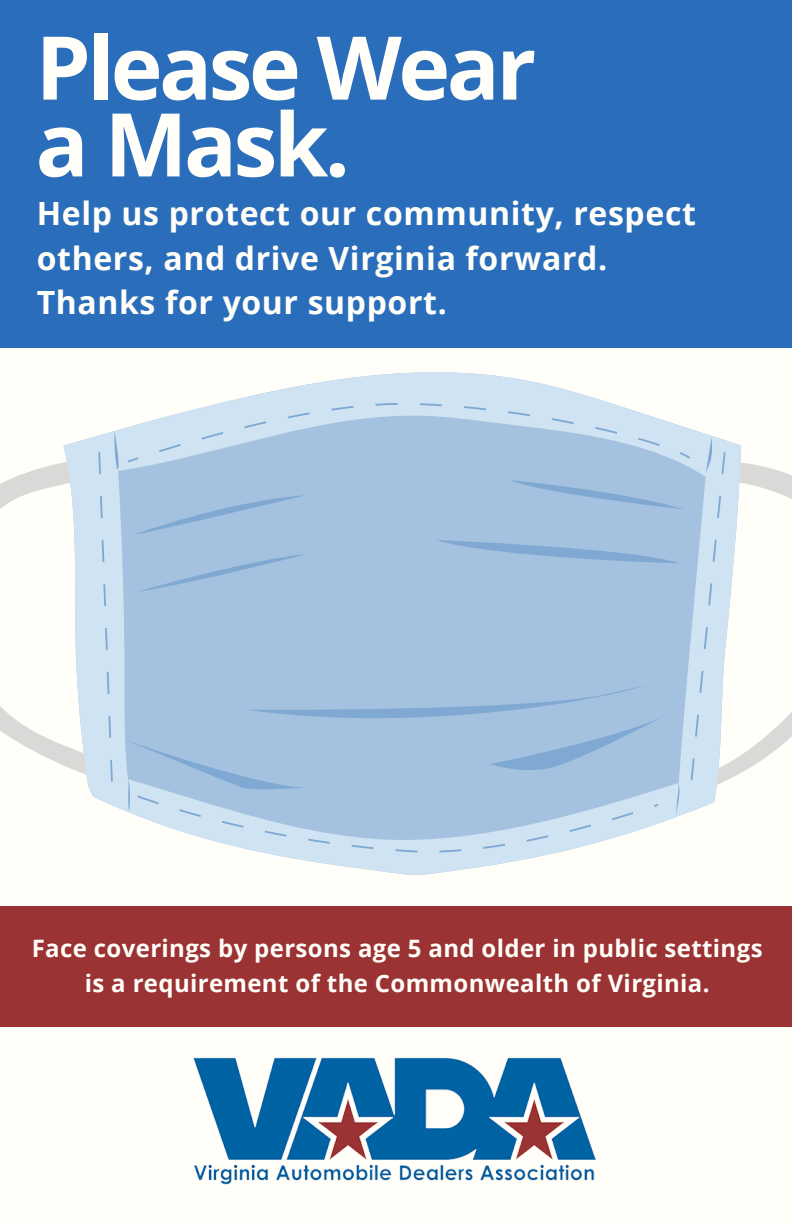
<style>
.page{position:relative;width:792px;height:1224px;background:#fffef9}
.page>*{position:absolute;margin:0;border:0;box-sizing:border-box;transform-origin:0 0}
.t1{font:700 88px/76.8px "Open Sans";letter-spacing:-.04em;color:#fffef9}
.t2{font:700 32px/44.5px "Open Sans";letter-spacing:.02em;color:#fffef9}
.t3{font:700 24px/34.7px "Open Sans";letter-spacing:.015em;color:#fffef9;text-align:center}
</style>
<div class="page">
<img style="left:193px;top:1058px;width:403px;height:127px">
<svg style="left:0;top:462px;width:792px;height:311px"></svg>
<svg style="left:64px;top:372px;width:677px;height:503px"></svg>
<svg style="left:98px;top:403px;width:628px;height:449px;background:#afc9e3"></svg>
<div style="left:0;top:0;width:792px;height:348px;background:#2a6ebb"></div>
<div style="left:0;top:906px;width:792px;height:120px;background:#9b3233"></div>
<p class="t1" style="left:36px;top:27px;width:502px">Please Wear a Mask.</p>
<p class="t2" style="left:37px;top:190px;width:661px">Help us protect our community, respect others, and drive Virginia forward.<br>Thanks for your support.</p>
<p class="t3" style="left:32px;top:931px;width:732px">Face coverings by persons age 5 and older in public settings is a requirement of the Commonwealth of Virginia.</p>
</div>
